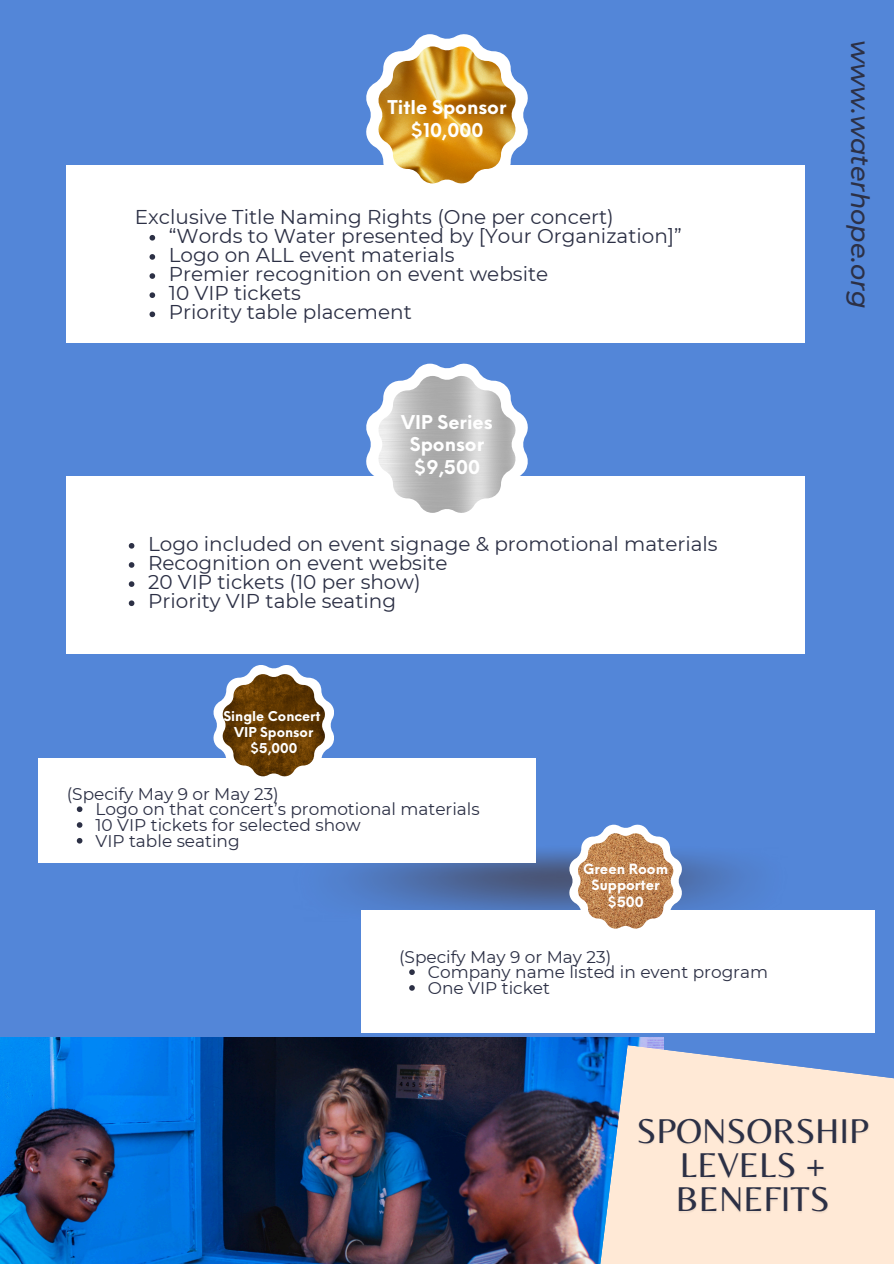
<style>
.page{position:relative;width:894px;height:1264px;background:#fff}
.page>*{position:absolute;margin:0;border:0;box-sizing:border-box;transform-origin:0 0}
.t1{font:35.85px/33.8px "Belleza";color:#2c3045;text-align:center}
.t2{font:italic 500 25.5px "Montserrat";color:#2c3045}
.t3{font:19.95px/19.2px "Montserrat";color:#2c3045}
.t4{font:700 18.6px/22.5px "Neue Einstellung";color:#fff;text-align:center}
.t5{font:16.95px/15.8px "Montserrat";color:#2c3045}
.t6{font:700 13.8px/17px "Neue Einstellung";color:#fff;text-align:center}
.t7{font:700 13.2px/16px "Neue Einstellung";color:#fff;text-align:center}
</style>
<div class="page">
<div style="left:0;top:0;width:893px;height:1263px;background:#5386d8"></div>
<img style="left:292px;top:844px;width:459px;height:66px">
<img style="left:0;top:1037px;width:663px;height:226px">
<svg style="left:550px;top:1045px;width:343px;height:218px;background:#b3b7c4"></svg>
<img style="left:634px;top:1109px;width:239px;height:111px">
<svg style="left:366px;top:34px;width:161px;height:132px"></svg>
<div style="left:67px;top:166px;width:737px;height:177px;background:#fff"></div>
<div style="left:67px;top:476px;width:737px;height:178px;background:#fff"></div>
<div style="left:38px;top:758px;width:497px;height:104px;background:#fff"></div>
<img style="left:378px;top:46px;width:137px;height:137px">
<svg style="left:366px;top:363px;width:161px;height:113px"></svg>
<svg style="left:213px;top:665px;width:121px;height:112px"></svg>
<img style="left:378px;top:376px;width:137px;height:137px">
<img style="left:222px;top:674px;width:103px;height:102px">
<svg style="left:149px;top:235px;width:6px;height:5px"></svg>
<svg style="left:149px;top:254px;width:6px;height:6px"></svg>
<svg style="left:149px;top:273px;width:6px;height:6px"></svg>
<svg style="left:149px;top:292px;width:6px;height:6px"></svg>
<svg style="left:149px;top:311px;width:6px;height:6px"></svg>
<svg style="left:129px;top:543px;width:5px;height:5px"></svg>
<svg style="left:129px;top:562px;width:5px;height:6px"></svg>
<svg style="left:129px;top:581px;width:5px;height:6px"></svg>
<svg style="left:129px;top:600px;width:5px;height:6px"></svg>
<svg style="left:77px;top:806px;width:5px;height:6px"></svg>
<svg style="left:77px;top:822px;width:5px;height:5px"></svg>
<svg style="left:77px;top:838px;width:5px;height:5px"></svg>
<div style="left:360px;top:910px;width:514px;height:122px;background:#fff"></div>
<svg style="left:569px;top:824px;width:112px;height:105px"></svg>
<img style="left:577px;top:833px;width:96px;height:95px">
<svg style="left:409px;top:969px;width:5px;height:6px"></svg>
<svg style="left:409px;top:985px;width:5px;height:5px"></svg>
<p class="t4" style="left:387px;top:95px;width:120px">Title Sponsor $10,000</p>
<p class="t3" style="left:169px;top:207px;width:514px;text-indent:-34px">Exclusive Title Naming Rights (One per concert) “Words to Water presented by [Your Organization]” Logo on ALL event materials<br>Premier recognition on event website<br>10 VIP tickets<br>Priority table placement</p>
<p class="t4" style="left:401px;top:409px;width:93px">VIP Series<br>Sponsor $9,500</p>
<p class="t3" style="left:148px;top:534px;width:571px">Logo included on event signage &amp; promotional materials Recognition on event website<br>20 VIP tickets (10 per show)<br>Priority VIP table seating</p>
<p class="t7" style="left:223px;top:707px;width:99px">Single Concert<br>VIP Sponsor $5,000</p>
<p class="t5" style="left:95px;top:785px;width:385px;text-indent:-29px">(Specify May 9 or May 23)<br>Logo on that concert’s promotional materials<br>10 VIP tickets for selected show<br>VIP table seating</p>
<p class="t6" style="left:583px;top:858px;width:86px">Green Room<br>Supporter $500</p>
<p class="t5" style="left:428px;top:948px;width:341px;text-indent:-29px">(Specify May 9 or May 23)<br>Company name listed in event program<br>One VIP ticket</p>
<p class="t2" style="left:875px;top:40px;width:270px;rotate:90deg">www.waterhope.org</p>
<h1 class="t1" style="left:636px;top:1113px;width:234px">SPONSORSHIP<br>LEVELS +<br>BENEFITS</h1>
</div>
